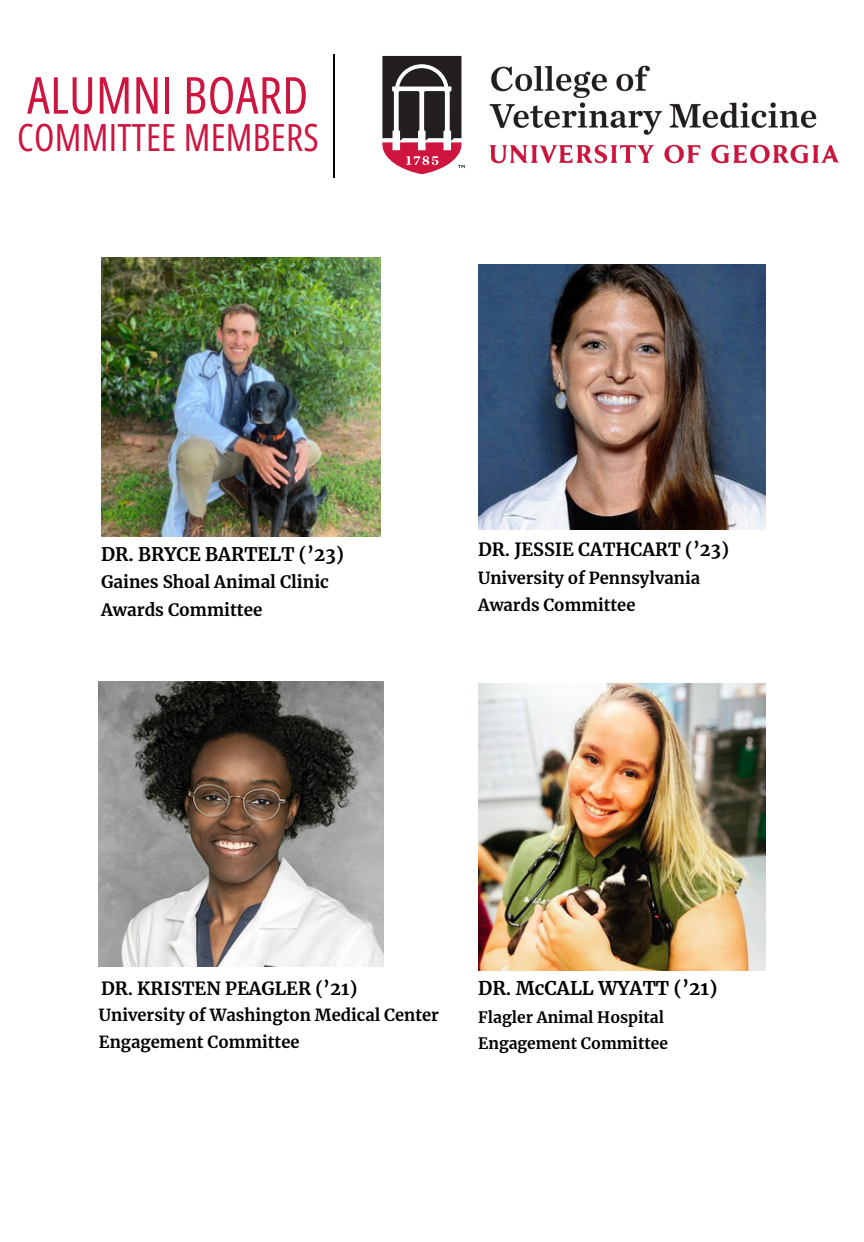
<style>
.page{position:relative;width:864px;height:1242px;background:#fff}
.page>*{position:absolute;margin:0;border:0;box-sizing:border-box;transform-origin:0 0}
.t1{font:51px "Open Sans Condensed";letter-spacing:.01em;color:#cd153f}
.t2{font:37.5px "Open Sans Condensed";letter-spacing:.01em;color:#cd153f}
.t3{font:700 18.75px "Merriweather";color:#000}
.t4{font:700 18.45px "Merriweather";color:#000}
.t5{font:700 18px "Merriweather";color:#000}
.t6{font:700 16.95px/28.2px "Merriweather";color:#000}
.t7{font:700 16.5px/27.2px "Merriweather";color:#000}
.t8{font:700 15.6px "Merriweather";color:#000}
</style>
<div class="page">
<img style="left:478px;top:683px;width:287px;height:287px">
<img style="left:478px;top:264px;width:287px;height:266px">
<img style="left:99px;top:682px;width:285px;height:284px">
<img style="left:101px;top:258px;width:279px;height:279px">
<hr style="left:334px;top:54px;width:1px;height:124px;background:#000004">
<svg style="left:382px;top:55px;width:83px;height:120px"></svg>
<img style="left:489px;top:65px;width:351px;height:99px">
<p class="t1" style="left:27px;top:59px;width:283px">ALUMNI BOARD</p>
<p class="t2" style="left:17px;top:111px;width:303px">COMMITTEE MEMBERS</p>
<p class="t4" style="left:101px;top:543px;width:244px">DR. BRYCE BARTELT (’23)</p>
<p class="t6" style="left:101px;top:568px;width:230px">Gaines Shoal Animal Clinic<br>Awards Committee</p>
<h3 class="t5" style="left:478px;top:539px;width:252px">DR. JESSIE CATHCART (’23)</h3>
<h3 class="t7" style="left:478px;top:565px;width:223px">University of Pennsylvania<br>Awards Committee</h3>
<p class="t5" style="left:101px;top:977px;width:258px">DR. KRISTEN PEAGLER (’21)</p>
<p class="t7" style="left:99px;top:1002px;width:342px">University of Washington Medical Center</p>
<h3 class="t7" style="left:99px;top:1029px;width:202px">Engagement Committee</h3>
<h4 class="t3" style="left:478px;top:976px;width:241px">DR. McCALL WYATT (’21)</h4>
<p class="t8" style="left:478px;top:1008px;width:187px">Flagler Animal Hospital</p>
<p class="t8" style="left:478px;top:1034px;width:191px">Engagement Committee</p>
</div>
